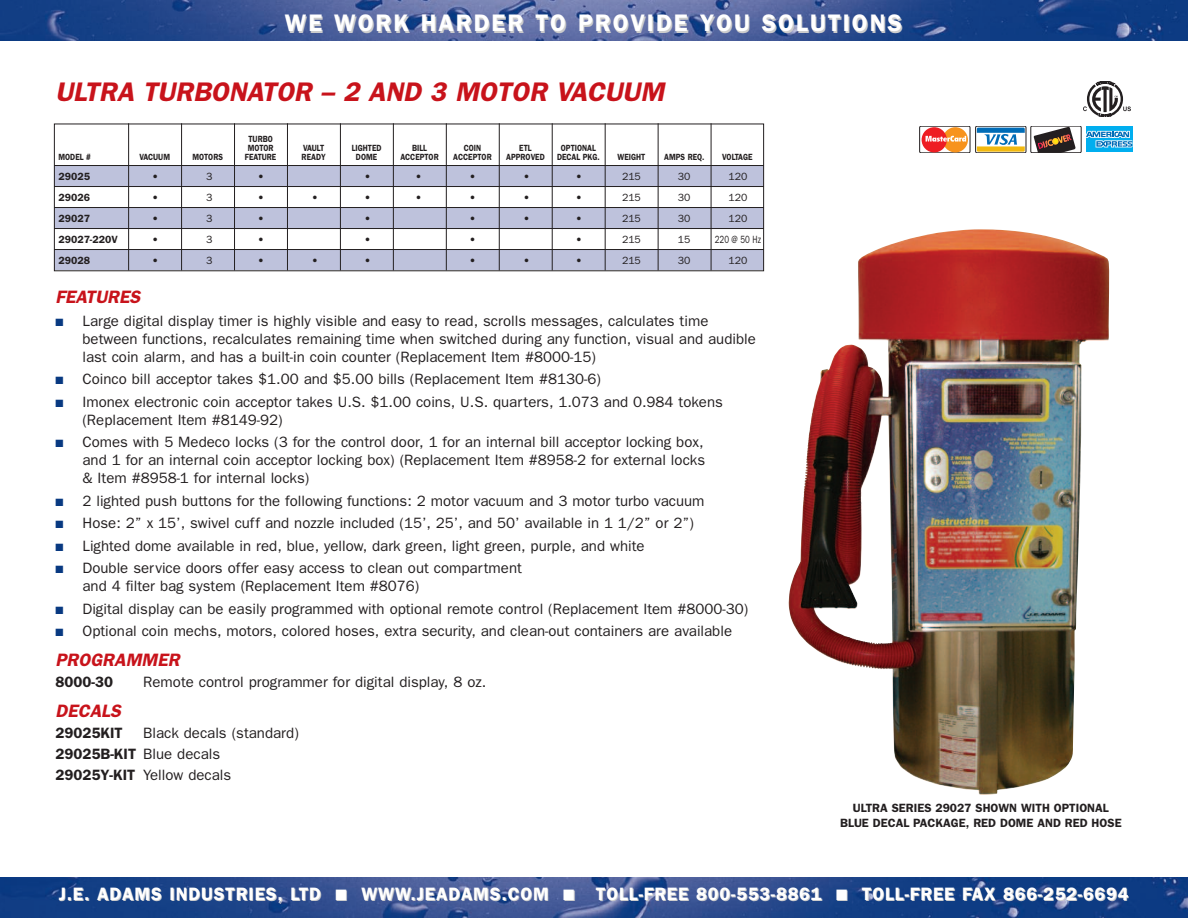
<style>
.page{position:relative;width:1188px;height:918px;background:#fff}
.page>*{position:absolute;margin:0;border:0;box-sizing:border-box;transform-origin:0 0}
.t1{font:italic 600 27px "Franklin Gothic";color:#c8131b}
.t2{font:600 24px "Franklin Gothic";letter-spacing:.08em;color:#fff}
.t3{font:600 18px "Franklin Gothic";letter-spacing:.05em;color:#fff}
.t4{font:italic 600 18px "Franklin Gothic";color:#c8131b}
.t5{font:15px/18px "Franklin Gothic";color:#231f20}
.t6{font:600 15px "Franklin Gothic";color:#231f20}
.t7{font:600 12px/14.4px "Franklin Gothic";color:#231f20;text-align:center}
.t8{font:10.5px "Franklin Gothic";color:#231f20}
.t9{font:600 10.5px "Franklin Gothic";color:#231f20}
.t10{font:10.5px "Franklin Gothic";color:#231f20;scale:.75 1}
.t11{font:600 9px/9px "Franklin Gothic";color:#231f20;text-align:center;scale:.85 1}
.s1{color:#083981}
.s2{font-weight:600}
.s3{color:#ccc}
</style>
<div class="page">
<img style="left:0;top:0;width:1188px;height:40px">
<img style="left:0;top:878px;width:1188px;height:40px">
<svg style="left:1083px;top:81px;width:48px;height:36px"></svg>
<img style="left:789px;top:229px;width:320px;height:566px">
<div style="left:54px;top:165px;width:710px;height:21px;background:#bec2dc"></div>
<div style="left:54px;top:207px;width:710px;height:21px;background:#bec2dc"></div>
<div style="left:54px;top:249px;width:710px;height:21px;background:#bec2dc"></div>
<hr style="left:54px;top:165px;width:710px;height:1px;background:#231f20">
<hr style="left:54px;top:186px;width:710px;height:1px;background:#231f20">
<hr style="left:54px;top:207px;width:710px;height:1px;background:#231f20">
<hr style="left:54px;top:228px;width:710px;height:1px;background:#231f20">
<hr style="left:54px;top:249px;width:710px;height:1px;background:#231f20">
<hr style="left:711px;top:123px;width:1px;height:147px;background:#231f20">
<hr style="left:658px;top:123px;width:1px;height:147px;background:#231f20">
<hr style="left:605px;top:123px;width:1px;height:147px;background:#231f20">
<hr style="left:552px;top:123px;width:1px;height:147px;background:#231f20">
<hr style="left:499px;top:123px;width:1px;height:147px;background:#231f20">
<hr style="left:446px;top:123px;width:1px;height:147px;background:#231f20">
<hr style="left:393px;top:123px;width:1px;height:147px;background:#231f20">
<hr style="left:340px;top:123px;width:1px;height:147px;background:#231f20">
<hr style="left:287px;top:123px;width:1px;height:147px;background:#231f20">
<hr style="left:234px;top:123px;width:1px;height:147px;background:#231f20">
<hr style="left:181px;top:123px;width:1px;height:147px;background:#231f20">
<hr style="left:128px;top:123px;width:1px;height:147px;background:#231f20">
<div style="left:1031px;top:126px;width:50px;height:27px;border:1px solid #231f20"></div>
<svg style="left:1034px;top:127px;width:42px;height:26px"></svg>
<svg style="left:920px;top:126px;width:50px;height:27px"></svg>
<div style="left:920px;top:126px;width:50px;height:27px;border:1px solid #231f20"></div>
<div style="left:943px;top:127px;width:25px;height:25px;background:#f7931d;border-radius:50%"></div>
<div style="left:922px;top:127px;width:25px;height:25px;background:#ee1d23;border-radius:50%"></div>
<svg style="left:926px;top:136px;width:40px;height:6px"></svg>
<div style="left:975px;top:126px;width:51px;height:27px;border:1px solid #231f20"></div>
<svg style="left:977px;top:128px;width:48px;height:24px"></svg>
<div style="left:1086px;top:126px;width:46px;height:26px;background:#00aeef"></div>
<svg style="left:1086px;top:131px;width:46px;height:17px"></svg>
<h2 class="t2" style="left:285px;top:9px;width:619px">WE WORK HARDER TO PROVIDE YOU SOLUTIONS</h2>
<h1 class="t1" style="left:56px;top:76px;width:610px">ULTRA TURBONATOR – 2 AND 3 MOTOR VACUUM</h1>
<p class="t11" style="left:245px;top:135px;width:39px">TURBO<br>MOTOR<br>FEATURE</p>
<p class="t11" style="left:302px;top:144px;width:30px;text-align:left">VAULT<br>READY</p>
<p class="t11" style="left:352px;top:144px;width:37px">LIGHTED<br>DOME</p>
<p class="t11" style="left:400px;top:144px;width:47px">BILL<br>ACCEPTOR</p>
<p class="t11" style="left:453px;top:144px;width:47px">COIN<br>ACCEPTOR</p>
<p class="t11" style="left:506px;top:144px;width:47px">ETL<br>APPROVED</p>
<p class="t11" style="left:561px;top:144px;width:43px">OPTIONAL</p>
<p class="t11" style="left:59px;top:153px;width:39px">MODEL #</p>
<p class="t11" style="left:557px;top:153px;width:52px">DECAL PKG.</p>
<p class="t11" style="left:617px;top:153px;width:34px">WEIGHT</p>
<p class="t11" style="left:664px;top:153px;width:49px">AMPS REQ.</p>
<p class="t11" style="left:722px;top:153px;width:37px">VOLTAGE</p>
<p class="t9" style="left:58px;top:170px;width:33px">29025</p>
<p class="t8" style="left:152px;top:170px;width:8px">•</p>
<p class="t8" style="left:206px;top:170px;width:8px">3</p>
<p class="t8" style="left:258px;top:170px;width:8px">•</p>
<p class="t8" style="left:364px;top:170px;width:8px">•</p>
<p class="t8" style="left:415px;top:170px;width:8px">•</p>
<p class="t8" style="left:469px;top:170px;width:8px">•</p>
<p class="t8" style="left:523px;top:170px;width:8px">•</p>
<p class="t8" style="left:576px;top:170px;width:8px">•</p>
<p class="t8" style="left:622px;top:170px;width:20px">215</p>
<p class="t8" style="left:678px;top:170px;width:14px">30</p>
<p class="t8" style="left:729px;top:170px;width:20px">120</p>
<p class="t9" style="left:59px;top:191px;width:33px">29026</p>
<p class="t8" style="left:152px;top:191px;width:8px">•</p>
<p class="t8" style="left:206px;top:191px;width:8px">3</p>
<p class="t8" style="left:258px;top:191px;width:8px">•</p>
<p class="t8" style="left:312px;top:191px;width:8px">•</p>
<p class="t8" style="left:364px;top:191px;width:8px">•</p>
<p class="t8" style="left:415px;top:191px;width:8px">•</p>
<p class="t8" style="left:469px;top:191px;width:8px">•</p>
<p class="t8" style="left:523px;top:191px;width:8px">•</p>
<p class="t8" style="left:576px;top:191px;width:8px">•</p>
<p class="t8" style="left:622px;top:191px;width:20px">215</p>
<p class="t8" style="left:678px;top:191px;width:14px">30</p>
<p class="t8" style="left:729px;top:191px;width:20px">120</p>
<p class="t9" style="left:59px;top:212px;width:33px">29027</p>
<p class="t8" style="left:152px;top:212px;width:8px">•</p>
<p class="t8" style="left:206px;top:212px;width:8px">3</p>
<p class="t8" style="left:258px;top:212px;width:8px">•</p>
<p class="t8" style="left:364px;top:212px;width:8px">•</p>
<p class="t8" style="left:469px;top:212px;width:8px">•</p>
<p class="t8" style="left:523px;top:212px;width:8px">•</p>
<p class="t8" style="left:576px;top:212px;width:8px">•</p>
<p class="t8" style="left:622px;top:212px;width:20px">215</p>
<p class="t8" style="left:678px;top:212px;width:14px">30</p>
<p class="t8" style="left:729px;top:212px;width:20px">120</p>
<p class="t9" style="left:59px;top:233px;width:61px">29027-220V</p>
<p class="t8" style="left:152px;top:233px;width:8px">•</p>
<p class="t8" style="left:206px;top:233px;width:8px">3</p>
<p class="t8" style="left:258px;top:233px;width:8px">•</p>
<p class="t8" style="left:364px;top:233px;width:8px">•</p>
<p class="t8" style="left:469px;top:233px;width:8px">•</p>
<p class="t8" style="left:576px;top:233px;width:8px">•</p>
<p class="t8" style="left:622px;top:233px;width:20px">215</p>
<p class="t8" style="left:678px;top:233px;width:14px">15</p>
<p class="t10" style="left:715px;top:233px;width:63px">220 @ 50 Hz</p>
<p class="t9" style="left:58px;top:254px;width:33px">29028</p>
<p class="t8" style="left:152px;top:254px;width:8px">•</p>
<p class="t8" style="left:206px;top:254px;width:8px">3</p>
<p class="t8" style="left:258px;top:254px;width:8px">•</p>
<p class="t8" style="left:312px;top:254px;width:8px">•</p>
<p class="t8" style="left:364px;top:254px;width:8px">•</p>
<p class="t8" style="left:469px;top:254px;width:8px">•</p>
<p class="t8" style="left:523px;top:254px;width:8px">•</p>
<p class="t8" style="left:576px;top:254px;width:8px">•</p>
<p class="t8" style="left:622px;top:254px;width:20px">215</p>
<p class="t8" style="left:678px;top:254px;width:14px">30</p>
<p class="t8" style="left:729px;top:254px;width:20px">120</p>
<p class="t11" style="left:139px;top:153px;width:38px">VACUUM</p>
<p class="t11" style="left:192px;top:153px;width:37px">MOTORS</p>
<p class="t4" style="left:56px;top:287px;width:86px">FEATURES</p>
<p class="t5" style="left:83px;top:312px;width:675px;text-indent:-27px"><span class="s1">■</span> Large digital display timer is highly visible and easy to read, scrolls messages, calculates time between functions, recalculates remaining time when switched during any function, visual and audible last coin alarm, and has a built-in coin counter (Replacement Item #8000-15)</p>
<p class="t5" style="left:56px;top:370px;width:547px"><span class="s1">■</span> Coinco bill acceptor takes $1.00 and $5.00 bills (Replacement Item #8130-6)</p>
<p class="t5" style="left:83px;top:393px;width:642px;text-indent:-27px"><span class="s1">■</span> Imonex electronic coin acceptor takes U.S. $1.00 coins, U.S. quarters, 1.073 and 0.984 tokens (Replacement Item #8149-92)</p>
<p class="t5" style="left:82px;top:433px;width:624px;text-align:justify;text-indent:-27px"><span class="s1">■</span> Comes with 5 Medeco locks (3 for the control door, 1 for an internal bill acceptor locking box, and 1 for an internal coin acceptor locking box) (Replacement Item #8958-2 for external locks &amp; Item #8958-1 for internal locks)</p>
<p class="t5" style="left:56px;top:492px;width:651px"><span class="s1">■</span> 2 lighted push buttons for the following functions: 2 motor vacuum and 3 motor turbo vacuum</p>
<p class="t5" style="left:56px;top:514px;width:640px"><span class="s1">■</span> Hose: 2” x 15’, swivel cuff and nozzle included (15’, 25’, and 50’ available in 1 1/2” or 2”)</p>
<p class="t5" style="left:56px;top:537px;width:591px"><span class="s1">■</span> Lighted dome available in red, blue, yellow, dark green, light green, purple, and white</p>
<p class="t5" style="left:83px;top:559px;width:441px;text-indent:-27px"><span class="s1">■</span> Double service doors offer easy access to clean out compartment and 4 filter bag system (Replacement Item #8076)</p>
<p class="t5" style="left:56px;top:600px;width:694px"><span class="s1">■</span> Digital display can be easily programmed with optional remote control (Replacement Item #8000-30)</p>
<p class="t5" style="left:56px;top:622px;width:678px"><span class="s1">■</span> Optional coin mechs, motors, colored hoses, extra security, and clean-out containers are available</p>
<p class="t4" style="left:56px;top:650px;width:126px">PROGRAMMER</p>
<p class="t6" style="left:56px;top:673px;width:59px">8000-30</p>
<p class="t5" style="left:143px;top:673px;width:345px">Remote control programmer for digital display, 8 oz.</p>
<p class="t4" style="left:56px;top:701px;width:67px">DECALS</p>
<p class="t6" style="left:56px;top:724px;width:69px">29025KIT</p>
<p class="t5" style="left:56px;top:723px;width:245px;line-height:21px;text-indent:88px">Black decals (standard)<br><span class="s2">29025B-KIT</span> Blue decals<br><span class="s2">29025Y-KIT</span> Yellow decals</p>
<p class="t7" style="left:840px;top:801px;width:283px">ULTRA SERIES 29027 SHOWN WITH OPTIONAL<br>BLUE DECAL PACKAGE, RED DOME AND RED HOSE</p>
<p class="t3" style="left:59px;top:884px;width:1071px">J.E. ADAMS INDUSTRIES, LTD <span class="s3">■</span> WWW.JEADAMS.COM <span class="s3">■</span> TOLL-FREE 800-553-8861 <span class="s3">■</span> TOLL-FREE FAX 866-252-6694</p>
</div>
